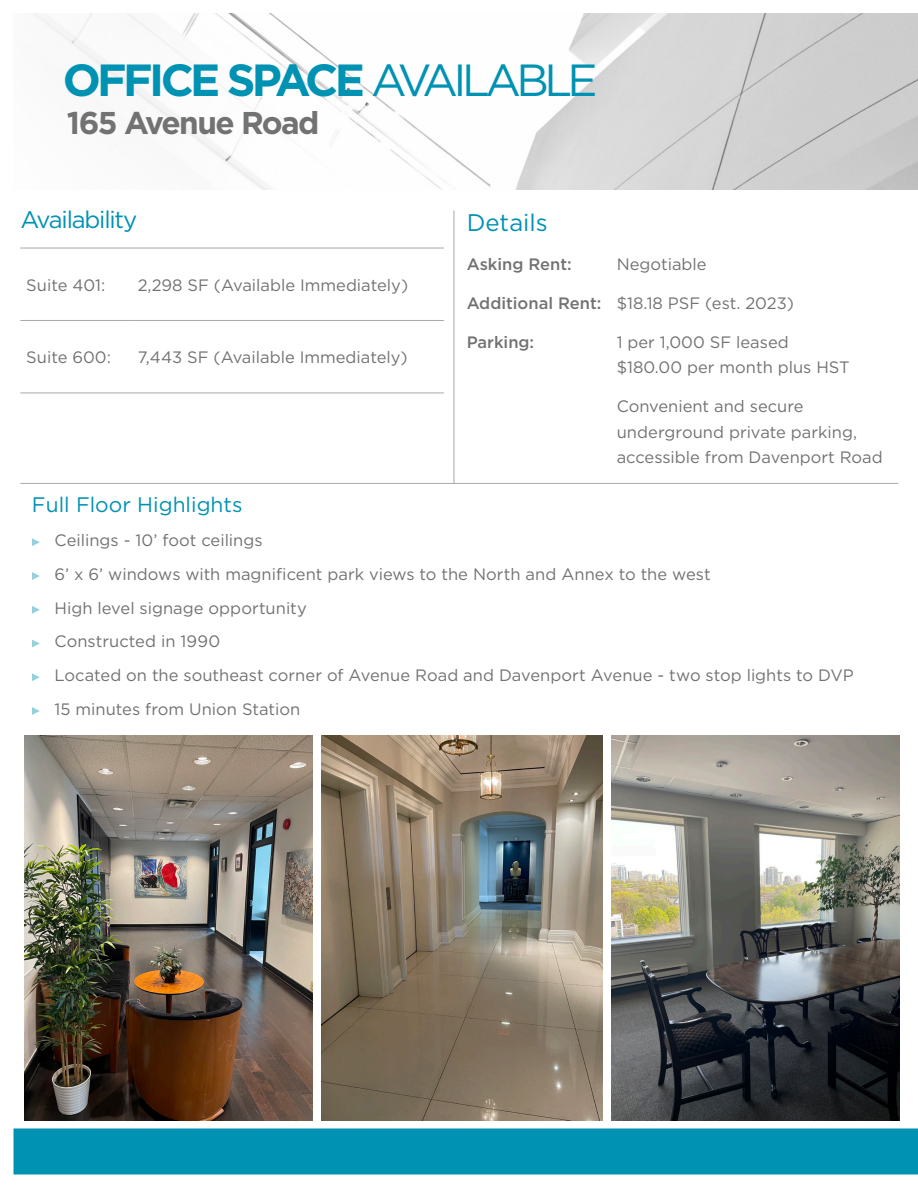
<style>
.page{position:relative;width:918px;height:1188px;background:#fff}
.page>*{position:absolute;margin:0;border:0;box-sizing:border-box;transform-origin:0 0}
.t1{font:700 45px "Gotham";letter-spacing:-.08em;color:#0092b3}
.t2{font:700 31.5px "Gotham";letter-spacing:-.05em;color:#717271}
.t3{font:24px "Gotham";letter-spacing:-.05em;color:#0092b3}
.t4{font:24px "Gotham";color:#0092b3}
.t5{font:21px "Gotham";color:#0092b3}
.t6{font:16.5px/25.5px "Gotham";color:#717271}
.t7{font:500 16.5px "Gotham";color:#717271}
.s1{font-weight:400}
.s2{font-weight:500}
</style>
<div class="page">
<img style="left:34px;top:14px;width:884px;height:176px">
<div style="left:13px;top:1128px;width:905px;height:46px;background:#0092b3"></div>
<svg style="left:24px;top:1066px;width:876px;height:55px"></svg>
<hr style="left:454px;top:210px;width:1px;height:274px;background:#a9a8aa">
<hr style="left:20px;top:483px;width:879px;height:1px;background:#a9a8aa">
<hr style="left:20px;top:248px;width:112px;height:1px;background:#a9a8aa">
<hr style="left:132px;top:248px;width:312px;height:1px;background:#a9a8aa">
<hr style="left:20px;top:320px;width:112px;height:1px;background:#a9a8aa">
<hr style="left:132px;top:320px;width:312px;height:1px;background:#a9a8aa">
<hr style="left:20px;top:393px;width:112px;height:1px;background:#a9a8aa">
<hr style="left:132px;top:393px;width:312px;height:1px;background:#a9a8aa">
<svg style="left:32px;top:538px;width:8px;height:8px"></svg>
<svg style="left:32px;top:572px;width:8px;height:8px"></svg>
<svg style="left:32px;top:606px;width:8px;height:8px"></svg>
<svg style="left:32px;top:640px;width:8px;height:7px"></svg>
<svg style="left:32px;top:673px;width:8px;height:8px"></svg>
<svg style="left:32px;top:707px;width:8px;height:8px"></svg>
<img style="left:25px;top:736px;width:288px;height:384px">
<img style="left:321px;top:736px;width:281px;height:384px">
<img style="left:612px;top:736px;width:287px;height:384px">
<h1 class="t1" style="left:63px;top:51px;width:537px">OFFICE SPACE <span class="s1">AVAILABLE</span></h1>
<h2 class="t2" style="left:67px;top:102px;width:254px">165 Avenue Road</h2>
<p class="t3" style="left:20px;top:205px;width:118px">Availability</p>
<p class="t6" style="left:26px;top:272px;width:81px">Suite 401:</p>
<p class="t6" style="left:138px;top:272px;width:272px">2,298 SF (Available Immediately)</p>
<p class="t6" style="left:26px;top:344px;width:86px">Suite 600:</p>
<p class="t6" style="left:138px;top:344px;width:272px">7,443 SF (Available Immediately)</p>
<p class="t4" style="left:467px;top:207px;width:83px">Details</p>
<p class="t7" style="left:467px;top:253px;width:107px">Asking Rent:</p>
<p class="t6" style="left:617px;top:251px;width:92px">Negotiable</p>
<p class="t6" style="left:467px;top:290px;width:329px"><span class="s2">Additional Rent:</span> $18.18 PSF (est. 2023)</p>
<p class="t7" style="left:467px;top:331px;width:69px">Parking:</p>
<p class="t6" style="left:617px;top:329px;width:235px">1 per 1,000 SF leased $180.00 per month plus HST</p>
<p class="t6" style="left:617px;top:393px;width:268px">Convenient and secure underground private parking, accessible from Davenport Road</p>
<p class="t5" style="left:32px;top:492px;width:212px">Full Floor Highlights</p>
<p class="t6" style="left:54px;top:527px;width:210px">Ceilings - 10’ foot ceilings</p>
<p class="t6" style="left:54px;top:561px;width:658px">6’ x 6’ windows with magnificent park views to the North and Annex to the west</p>
<p class="t6" style="left:54px;top:595px;width:254px">High level signage opportunity</p>
<p class="t6" style="left:54px;top:629px;width:167px">Constructed in 1990</p>
<p class="t6" style="left:54px;top:662px;width:801px">Located on the southeast corner of Avenue Road and Davenport Avenue - two stop lights to DVP</p>
<p class="t6" style="left:54px;top:696px;width:247px">15 minutes from Union Station</p>
</div>
